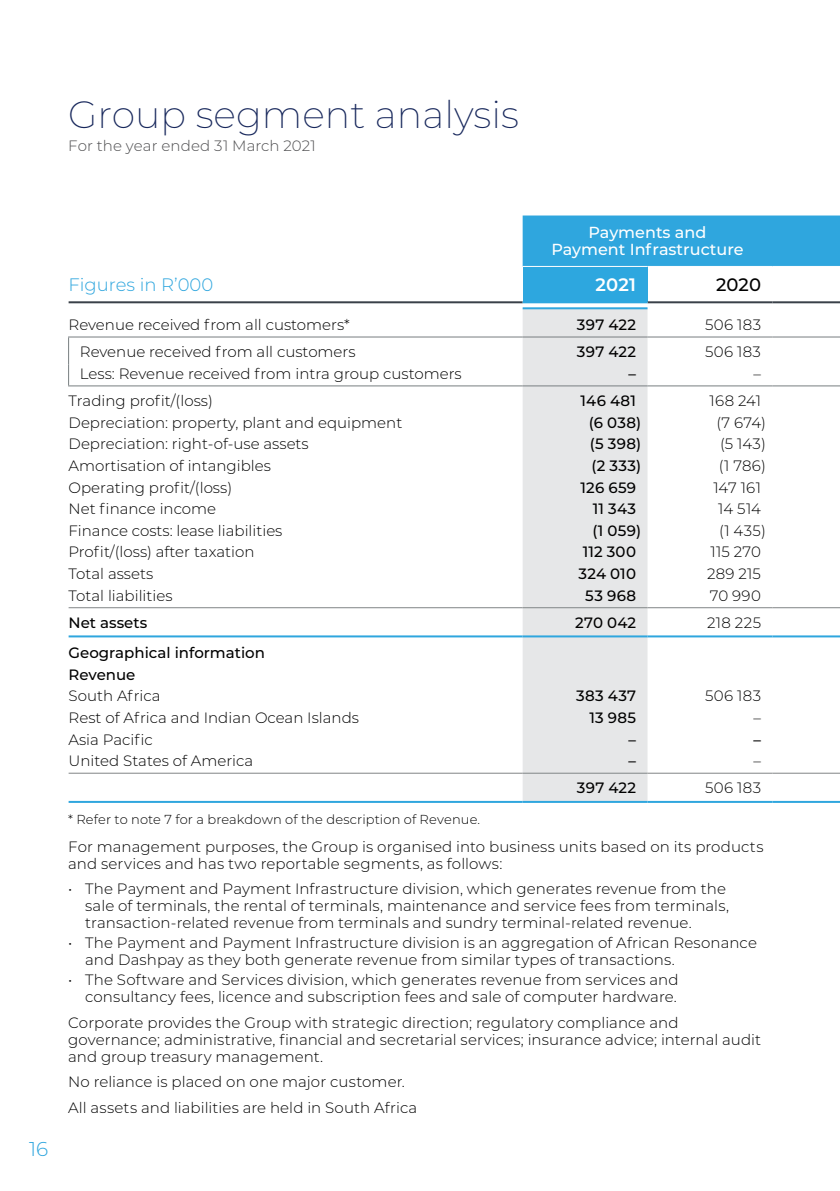
<style>
.page{position:relative;width:840px;height:1191px;background:#fff}
.page>*{position:absolute;margin:0;border:0;box-sizing:border-box;transform-origin:0 0}
.t1{font:200 38px "Montserrat";color:#18285c}
.t2{font:300 20px "Montserrat";color:#2fa6de}
.t3{font:300 18px "Montserrat";color:#2fa6de}
.t4{font:600 18px "Montserrat";color:#fff}
.t5{font:500 18px "Montserrat";color:#000}
.t6{font:500 16px/17px "Montserrat";color:#fff;text-align:center}
.t7{font:300 15px/17px "Montserrat";color:#000}
.t8{font:500 15px/21.6px "Montserrat";letter-spacing:.01em;color:#000}
.t9{font:300 15px "Montserrat";letter-spacing:.005em;color:#4d4d4f}
.t10{font:300 13px "Montserrat";letter-spacing:.01em;color:#000}
</style>
<div class="page">
<svg style="left:69px;top:267px;width:770px;height:534px"></svg>
<div style="left:522px;top:215px;width:317px;height:51px;background:#2fa6de"></div>
<div style="left:522px;top:266px;width:125px;height:36px;background:#2da7df"></div>
<div style="left:522px;top:309px;width:125px;height:492px;background:#e6e7e8"></div>
<hr style="left:69px;top:301px;width:453px;height:2px;background:#3a4149">
<hr style="left:647px;top:301px;width:125px;height:2px;background:#3a4149">
<hr style="left:772px;top:301px;width:67px;height:2px;background:#3a4149">
<hr style="left:522px;top:307px;width:125px;height:2px;background:#2fa6de">
<hr style="left:522px;top:301px;width:125px;height:2px;background:#2da7df">
<hr style="left:69px;top:607px;width:453px;height:1px;background:#818586">
<hr style="left:522px;top:607px;width:125px;height:1px;background:#818586">
<hr style="left:647px;top:607px;width:125px;height:1px;background:#818586">
<hr style="left:772px;top:607px;width:67px;height:1px;background:#818586">
<hr style="left:69px;top:635px;width:453px;height:2px;background:#2fa6de">
<hr style="left:522px;top:635px;width:125px;height:2px;background:#2fa6de">
<hr style="left:647px;top:635px;width:125px;height:2px;background:#2fa6de">
<hr style="left:772px;top:635px;width:67px;height:2px;background:#2fa6de">
<hr style="left:69px;top:801px;width:453px;height:2px;background:#2fa6de">
<hr style="left:522px;top:801px;width:125px;height:2px;background:#2fa6de">
<hr style="left:647px;top:801px;width:125px;height:2px;background:#2fa6de">
<hr style="left:772px;top:801px;width:67px;height:2px;background:#2fa6de">
<hr style="left:522px;top:266px;width:125px;height:1px;background:#fff">
<hr style="left:68px;top:336px;width:454px;height:1px;background:#787e81">
<hr style="left:522px;top:336px;width:125px;height:1px;background:#787e81">
<hr style="left:647px;top:336px;width:125px;height:1px;background:#787e81">
<hr style="left:772px;top:336px;width:67px;height:1px;background:#787e81">
<hr style="left:68px;top:385px;width:454px;height:1px;background:#787e81">
<hr style="left:522px;top:385px;width:125px;height:1px;background:#787e81">
<hr style="left:647px;top:385px;width:125px;height:1px;background:#787e81">
<hr style="left:772px;top:385px;width:67px;height:1px;background:#787e81">
<svg style="left:68px;top:337px;width:1px;height:48px"></svg>
<hr style="left:69px;top:772px;width:453px;height:1px;background:#818586">
<hr style="left:522px;top:772px;width:125px;height:1px;background:#818586">
<hr style="left:647px;top:772px;width:125px;height:1px;background:#818586">
<hr style="left:772px;top:772px;width:67px;height:1px;background:#818586">
<h1 class="t1" style="left:68px;top:88px;width:452px">Group segment analysis</h1>
<p class="t9" style="left:68px;top:135px;width:249px">For the year ended 31 March 2021</p>
<h2 class="t2" style="left:29px;top:1135px;width:21px">16</h2>
<p class="t6" style="left:551px;top:223px;width:193px">Payments and<br>Payment Infrastructure</p>
<p class="t3" style="left:69px;top:272px;width:146px">Figures in R’000</p>
<p class="t4" style="left:595px;top:272px;width:42px">2021</p>
<p class="t5" style="left:715px;top:272px;width:46px">2020</p>
<p class="t7" style="left:69px;top:316px;width:282px">Revenue received from all customers*</p>
<p class="t8" style="left:576px;top:313px;width:61px">397 422</p>
<p class="t7" style="left:704px;top:316px;width:57px">506 183</p>
<p class="t7" style="left:80px;top:343px;width:277px">Revenue received from all customers</p>
<p class="t8" style="left:576px;top:340px;width:61px">397 422</p>
<p class="t7" style="left:704px;top:343px;width:57px">506 183</p>
<p class="t7" style="left:80px;top:364px;width:383px">Less: Revenue received from intra group customers</p>
<p class="t8" style="left:628px;top:362px;width:9px">–</p>
<p class="t7" style="left:753px;top:364px;width:9px">–</p>
<p class="t7" style="left:69px;top:392px;width:146px">Trading profit/(loss)</p>
<p class="t8" style="left:580px;top:389px;width:57px">146 481</p>
<p class="t7" style="left:709px;top:392px;width:53px">168 241</p>
<p class="t7" style="left:69px;top:413px;width:335px">Depreciation: property, plant and equipment</p>
<p class="t8" style="left:588px;top:411px;width:54px">(6 038)</p>
<p class="t7" style="left:716px;top:413px;width:51px">(7 674)</p>
<p class="t7" style="left:69px;top:435px;width:241px">Depreciation: right-of-use assets</p>
<p class="t8" style="left:589px;top:432px;width:53px">(5 398)</p>
<p class="t7" style="left:719px;top:435px;width:47px">(5 143)</p>
<p class="t7" style="left:69px;top:456px;width:204px">Amortisation of intangibles</p>
<p class="t8" style="left:591px;top:454px;width:51px">(2 333)</p>
<p class="t7" style="left:718px;top:456px;width:48px">(1 786)</p>
<p class="t7" style="left:69px;top:478px;width:165px">Operating profit/(loss)</p>
<p class="t8" style="left:580px;top:476px;width:57px">126 659</p>
<p class="t7" style="left:713px;top:478px;width:49px">147 161</p>
<p class="t7" style="left:69px;top:500px;width:149px">Net finance income</p>
<p class="t8" style="left:592px;top:497px;width:45px">11 343</p>
<p class="t7" style="left:717px;top:500px;width:44px">14 514</p>
<p class="t7" style="left:69px;top:521px;width:215px">Finance costs: lease liabilities</p>
<p class="t8" style="left:592px;top:519px;width:50px">(1 059)</p>
<p class="t7" style="left:718px;top:521px;width:48px">(1 435)</p>
<p class="t7" style="left:69px;top:543px;width:187px">Profit/(loss) after taxation</p>
<p class="t8" style="left:582px;top:540px;width:55px">112 300</p>
<p class="t7" style="left:710px;top:543px;width:52px">115 270</p>
<p class="t7" style="left:69px;top:565px;width:86px">Total assets</p>
<p class="t8" style="left:578px;top:562px;width:59px">324 010</p>
<p class="t7" style="left:706px;top:565px;width:55px">289 215</p>
<p class="t7" style="left:69px;top:586px;width:105px">Total liabilities</p>
<p class="t8" style="left:585px;top:584px;width:52px">53 968</p>
<p class="t7" style="left:709px;top:586px;width:53px">70 990</p>
<p class="t8" style="left:69px;top:611px;width:80px">Net assets</p>
<p class="t8" style="left:575px;top:611px;width:62px">270 042</p>
<p class="t7" style="left:706px;top:613px;width:55px">218 225</p>
<p class="t8" style="left:69px;top:641px;width:198px">Geographical information<br>Revenue</p>
<p class="t7" style="left:69px;top:687px;width:93px">South Africa</p>
<p class="t8" style="left:575px;top:684px;width:62px">383 437</p>
<p class="t7" style="left:704px;top:687px;width:57px">506 183</p>
<p class="t7" style="left:69px;top:708px;width:292px">Rest of Africa and Indian Ocean Islands</p>
<p class="t8" style="left:589px;top:706px;width:48px">13 985</p>
<p class="t7" style="left:753px;top:708px;width:9px">–</p>
<p class="t7" style="left:69px;top:730px;width:86px">Asia Pacific</p>
<p class="t8" style="left:628px;top:728px;width:9px">–</p>
<p class="t8" style="left:753px;top:728px;width:9px">–</p>
<p class="t7" style="left:69px;top:752px;width:186px">United States of America</p>
<p class="t8" style="left:628px;top:749px;width:9px">–</p>
<p class="t7" style="left:753px;top:752px;width:9px">–</p>
<p class="t8" style="left:576px;top:776px;width:61px">397 422</p>
<p class="t7" style="left:704px;top:779px;width:57px">506 183</p>
<p class="t10" style="left:68px;top:810px;width:413px">* Refer to note 7 for a breakdown of the description of Revenue.</p>
<p class="t7" style="left:68px;top:837px;width:696px">For management purposes, the Group is organised into business units based on its products and services and has two reportable segments, as follows:</p>
<p class="t7" style="left:85px;top:880px;width:645px;text-indent:-17px">• The Payment and Payment Infrastructure division, which generates revenue from the sale of terminals, the rental of terminals, maintenance and service fees from terminals, transaction-related revenue from terminals and sundry terminal-related revenue.</p>
<p class="t7" style="left:85px;top:934px;width:673px;text-indent:-17px">• The Payment and Payment Infrastructure division is an aggregation of African Resonance and Dashpay as they both generate revenue from similar types of transactions.</p>
<p class="t7" style="left:68px;top:970px;width:611px;text-align:right">• The Software and Services division, which generates revenue from services and consultancy fees, licence and subscription fees and sale of computer hardware.</p>
<p class="t7" style="left:68px;top:1013px;width:694px">Corporate provides the Group with strategic direction; regulatory compliance and governance; administrative, financial and secretarial services; insurance advice; internal audit and group treasury management.</p>
<p class="t7" style="left:68px;top:1068px;width:350px;line-height:25.6px">No reliance is placed on one major customer.<br>All assets and liabilities are held in South Africa</p>
</div>
